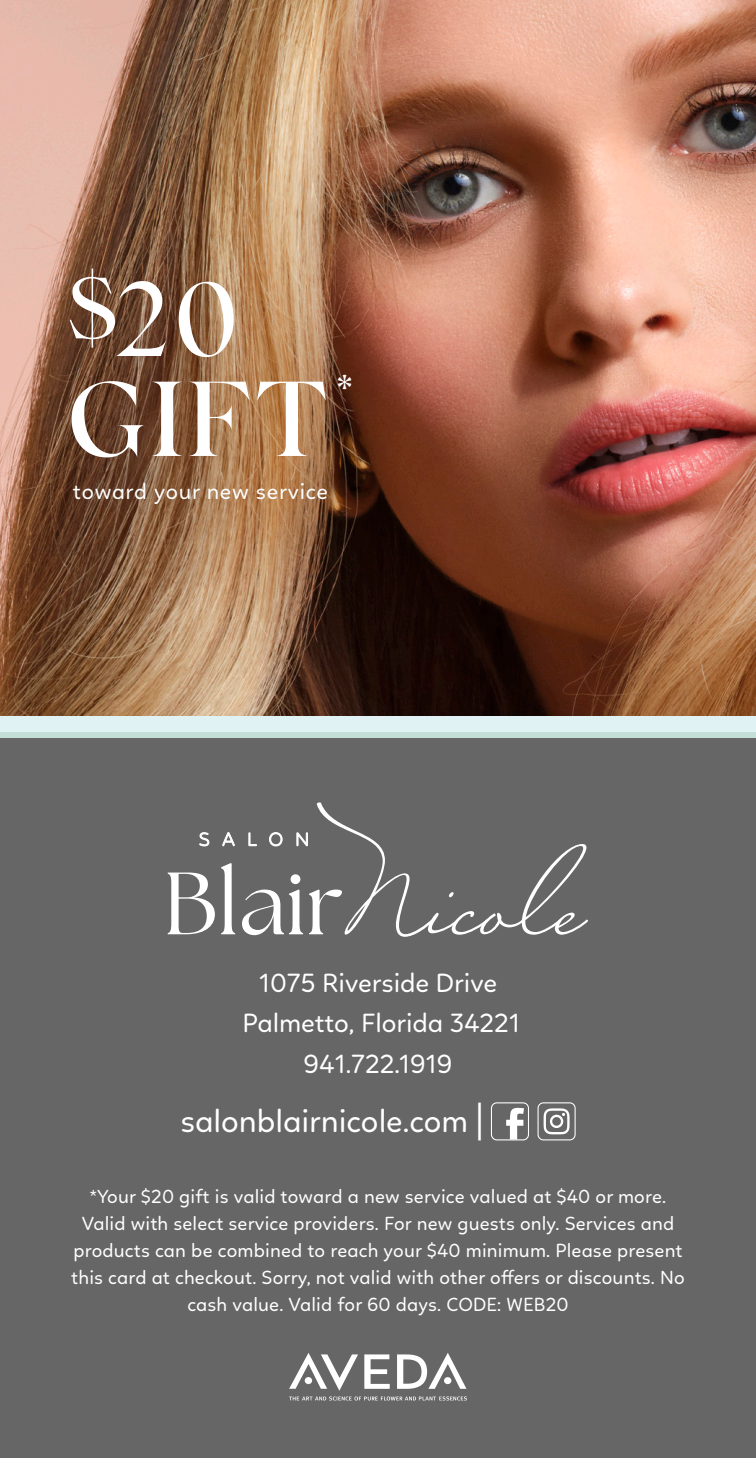
<style>
.page{position:relative;width:756px;height:1458px;background:#fff}
.page>*{position:absolute;margin:0;border:0;box-sizing:border-box;transform-origin:0 0}
.t1{font:106.2px/99.9px "Silk Serif TRIAL Medium";letter-spacing:.01em;color:#fff}
.t2{font:49.8px "Afterglow";color:#fff}
.t3{font:32.4px "Linotte";color:#fff}
.t4{font:27px "Linotte";color:#fff}
.t5{font:22.5px "Linotte";letter-spacing:.035em;color:#fff}
.t6{font:19.5px/27px "Linotte";letter-spacing:.01em;color:#fff;text-align:center}
.s1{font-family:"Myriad Pro";font-size:37.8px}
</style>
<div class="page">
<img style="left:0;top:0;width:756px;height:717px">
<div style="left:0;top:729px;width:756px;height:729px;background:#666"></div>
<svg style="left:289px;top:1353px;width:178px;height:47px"></svg>
<svg style="left:491px;top:1102px;width:38px;height:38px"></svg>
<svg style="left:538px;top:1102px;width:38px;height:38px"></svg>
<div style="left:0;top:729px;width:756px;height:9px;background:#c4ded8"></div>
<div style="left:0;top:717px;width:756px;height:15px;background:#e0f2f3"></div>
<svg style="left:168px;top:873px;width:47px;height:61px"></svg>
<svg style="left:221px;top:863px;width:14px;height:71px"></svg>
<svg style="left:199px;top:832px;width:11px;height:15px"></svg>
<svg style="left:222px;top:833px;width:13px;height:14px"></svg>
<svg style="left:242px;top:802px;width:346px;height:135px"></svg>
<p class="t1" style="left:67px;top:280px;width:263px"><sup>$</sup>20<br>GIFT</p>
<p class="t5" style="left:73px;top:478px;width:257px">toward your new service</p>
<p class="t2" style="left:335px;top:365px;width:20px">*</p>
<p class="t4" style="left:259px;top:967px;width:240px">1075 Riverside Drive</p>
<p class="t4" style="left:243px;top:1008px;width:279px">Palmetto, Florida 34221</p>
<p class="t4" style="left:304px;top:1048px;width:150px">941.722.1919</p>
<p class="t3" style="left:180px;top:1103px;width:305px">salonblairnicole.com <span class="s1">|</span></p>
<p class="t6" style="left:71px;top:1183px;width:615px">*Your $20 gift is valid toward a new service valued at $40 or more.<br>Valid with select service providers. For new guests only. Services and products can be combined to reach your $40 minimum. Please present this card at checkout. Sorry, not valid with other offers or discounts. No cash value. Valid for 60 days. CODE: WEB20</p>
</div>
